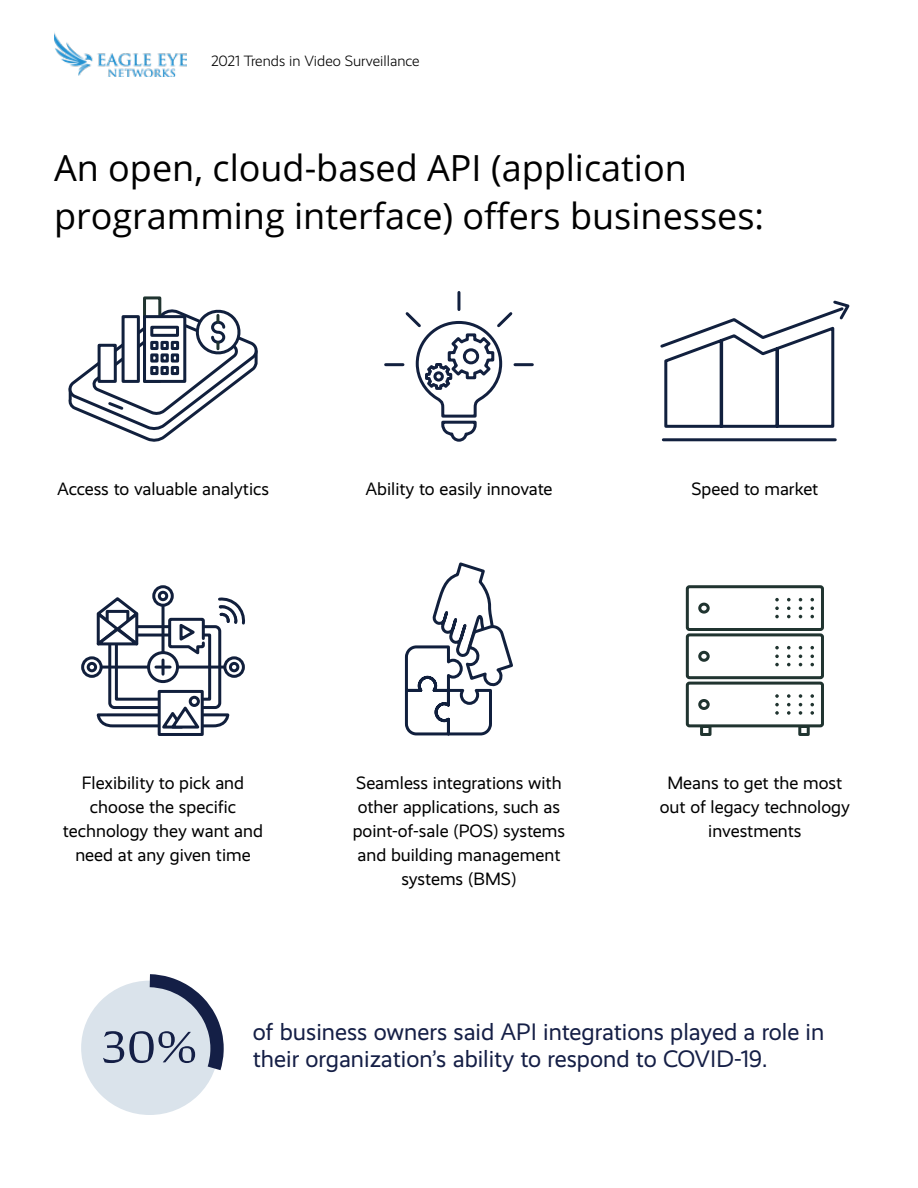
<style>
.page{position:relative;width:918px;height:1188px;background:#fff}
.page>*{position:absolute;margin:0;border:0;box-sizing:border-box;transform-origin:0 0}
.t1{font:36px/48px "Open Sans";color:#000}
.t2{font:24px/27px "Realist";color:#151f46}
.t3{font:18px/24px "Realist";color:#000;text-align:center}
.t4{font:300 15px "Realist";color:#000}
</style>
<div class="page">
<svg style="left:384px;top:291px;width:77px;height:105px"></svg>
<svg style="left:660px;top:300px;width:190px;height:142px"></svg>
<div style="left:143px;top:296px;width:18px;height:87px;background:#fff;border:3px solid #203430"></div>
<svg style="left:68px;top:305px;width:190px;height:137px"></svg>
<div style="left:143px;top:315px;width:43px;height:68px;background:#fff;border:3px solid #11203d"></div>
<div style="left:150px;top:326px;width:29px;height:11px;background:#fff;border:3px solid #11203d"></div>
<svg style="left:150px;top:341px;width:9px;height:9px"></svg>
<svg style="left:161px;top:341px;width:8px;height:9px"></svg>
<svg style="left:171px;top:341px;width:8px;height:9px"></svg>
<svg style="left:150px;top:353px;width:9px;height:10px"></svg>
<svg style="left:161px;top:353px;width:8px;height:10px"></svg>
<svg style="left:171px;top:353px;width:8px;height:10px"></svg>
<svg style="left:150px;top:366px;width:9px;height:9px"></svg>
<svg style="left:161px;top:366px;width:8px;height:9px"></svg>
<svg style="left:171px;top:366px;width:8px;height:9px"></svg>
<svg style="left:431px;top:293px;width:103px;height:271px"></svg>
<svg style="left:404px;top:564px;width:109px;height:172px"></svg>
<svg style="left:110px;top:627px;width:110px;height:81px"></svg>
<div style="left:108px;top:625px;width:113px;height:84px;border:3px solid #111f3c;border-radius:5px"></div>
<svg style="left:216px;top:597px;width:30px;height:29px"></svg>
<div style="left:115px;top:634px;width:96px;height:67px;background:#fff;border:3px solid #111f3c"></div>
<hr style="left:97px;top:666px;width:66px;height:3px;background:#111f3c">
<svg style="left:83px;top:658px;width:18px;height:18px"></svg>
<div style="left:81px;top:656px;width:22px;height:22px;border:3px solid #111f3c;border-radius:50%"></div>
<div style="left:88px;top:663px;width:8px;height:8px;background:#fff;border-radius:50%"></div>
<div style="left:87px;top:662px;width:10px;height:10px;border:3px solid #111f3c;border-radius:50%"></div>
<hr style="left:163px;top:666px;width:66px;height:3px;background:#111f3c">
<svg style="left:225px;top:658px;width:18px;height:18px"></svg>
<div style="left:223px;top:656px;width:22px;height:22px;border:3px solid #111f3c;border-radius:50%"></div>
<div style="left:230px;top:663px;width:8px;height:8px;background:#fff;border-radius:50%"></div>
<div style="left:229px;top:662px;width:10px;height:10px;border:3px solid #111f3c;border-radius:50%"></div>
<hr style="left:162px;top:601px;width:3px;height:66px;background:#111f3c">
<svg style="left:154px;top:587px;width:18px;height:18px"></svg>
<div style="left:152px;top:585px;width:22px;height:22px;border:3px solid #111f3c;border-radius:50%"></div>
<div style="left:159px;top:592px;width:8px;height:8px;background:#fff;border-radius:50%"></div>
<div style="left:158px;top:591px;width:10px;height:10px;border:3px solid #111f3c;border-radius:50%"></div>
<svg style="left:149px;top:653px;width:28px;height:29px"></svg>
<div style="left:147px;top:651px;width:32px;height:32px;border:3px solid #111f3c;border-radius:50%"></div>
<hr style="left:162px;top:660px;width:3px;height:14px;background:#111f3c">
<hr style="left:156px;top:666px;width:14px;height:3px;background:#111f3c">
<svg style="left:167px;top:617px;width:39px;height:41px"></svg>
<div style="left:158px;top:690px;width:46px;height:46px;background:#fff;border:3px solid #111f3c"></div>
<svg style="left:96px;top:703px;width:134px;height:28px"></svg>
<div style="left:189px;top:696px;width:11px;height:11px;border:3px solid #111f3c;border-radius:50%"></div>
<svg style="left:96px;top:597px;width:50px;height:53px"></svg>
<img style="left:54px;top:32px;width:132px;height:45px">
<svg style="left:81px;top:974px;width:143px;height:141px"></svg>
<div style="left:686px;top:633px;width:138px;height:46px;border:3px solid #203430;border-radius:2px"></div>
<div style="left:686px;top:682px;width:138px;height:45px;border:3px solid #203430;border-radius:2px"></div>
<div style="left:686px;top:585px;width:138px;height:46px;border:3px solid #203430;border-radius:2px"></div>
<div style="left:698px;top:603px;width:12px;height:11px;border:3px solid #203430;border-radius:50%"></div>
<div style="left:698px;top:651px;width:12px;height:11px;border:3px solid #203430;border-radius:50%"></div>
<div style="left:698px;top:699px;width:12px;height:11px;border:3px solid #203430;border-radius:50%"></div>
<div style="left:700px;top:725px;width:12px;height:11px;background:#fff;border:3px solid #203430"></div>
<div style="left:798px;top:725px;width:12px;height:11px;background:#fff;border:3px solid #203430"></div>
<svg style="left:775px;top:646px;width:4px;height:3px"></svg>
<svg style="left:775px;top:655px;width:4px;height:11px"></svg>
<svg style="left:787px;top:646px;width:4px;height:3px"></svg>
<svg style="left:787px;top:655px;width:4px;height:11px"></svg>
<svg style="left:799px;top:655px;width:3px;height:11px"></svg>
<svg style="left:810px;top:646px;width:4px;height:3px"></svg>
<svg style="left:810px;top:655px;width:4px;height:11px"></svg>
<svg style="left:775px;top:598px;width:4px;height:20px"></svg>
<svg style="left:787px;top:598px;width:4px;height:20px"></svg>
<svg style="left:799px;top:598px;width:3px;height:20px"></svg>
<svg style="left:810px;top:598px;width:4px;height:20px"></svg>
<svg style="left:775px;top:694px;width:4px;height:21px"></svg>
<svg style="left:787px;top:694px;width:4px;height:21px"></svg>
<svg style="left:799px;top:694px;width:3px;height:21px"></svg>
<svg style="left:810px;top:694px;width:4px;height:21px"></svg>
<p class="t4" style="left:211px;top:52px;width:210px">2021 Trends in Video Surveillance</p>
<h1 class="t1" style="left:54px;top:143px;width:712px">An open, cloud-based API (application programming interface) offers businesses:</h1>
<p class="t3" style="left:57px;top:477px;width:214px">Access to valuable analytics</p>
<p class="t3" style="left:365px;top:477px;width:189px">Ability to easily innovate</p>
<p class="t3" style="left:691px;top:477px;width:128px">Speed to market</p>
<p class="t3" style="left:63px;top:771px;width:202px">Flexibility to pick and choose the specific technology they want and need at any given time</p>
<p class="t3" style="left:660px;top:771px;width:192px">Means to get the most out of legacy technology investments</p>
<p class="t3" style="left:353px;top:771px;width:214px">Seamless integrations with other applications, such as point-of-sale (POS) systems and building management systems (BMS)</p>
<h2 class="t2" style="left:253px;top:1019px;width:573px">of business owners said API integrations played a role in their organization’s ability to respond to COVID-19.</h2>
</div>
